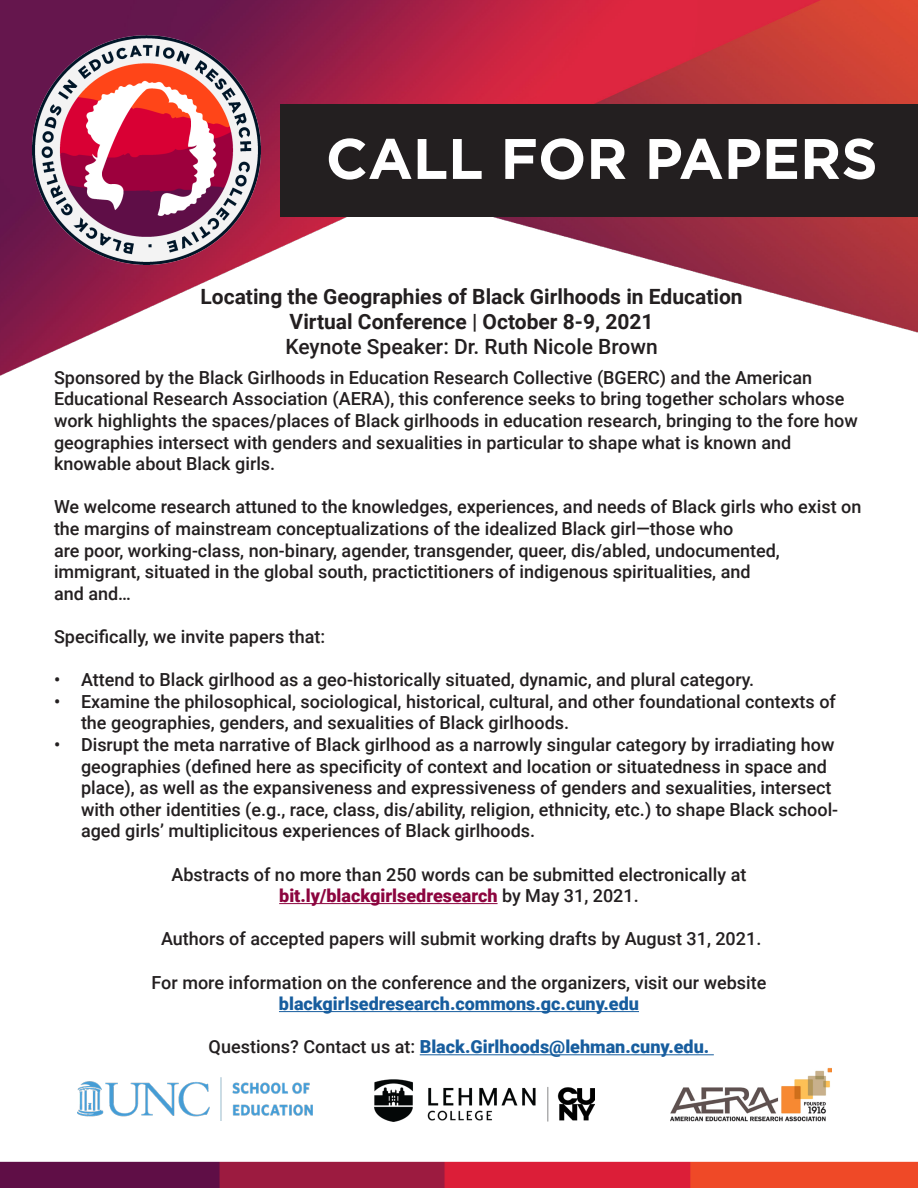
<style>
.page{position:relative;width:918px;height:1188px;background:#fff}
.page>*{position:absolute;margin:0;border:0;box-sizing:border-box;transform-origin:0 0}
.t1{font:700 57px "Gotham HTF";color:#fff}
.t2{font:700 21px "Roboto";color:#231f20}
.t3{font:500 21px "Roboto";color:#231f20}
.t4{font:500 18px/21.6px "Roboto";color:#231f20}
.t5{font:900 18px "Roboto";color:#175d9e}
.t6{font:900 18px "Roboto";color:#8c053f}
.s1{font-weight:500;color:#231f20}
</style>
<div class="page">
<img style="left:671px;top:1055px;width:160px;height:67px">
<img style="left:0;top:0;width:918px;height:376px">
<img style="left:0;top:1161px;width:918px;height:27px">
<hr style="left:279px;top:903px;width:219px;height:1px;background:#8c053f">
<hr style="left:279px;top:1011px;width:360px;height:1px;background:#175d9e">
<hr style="left:420px;top:1054px;width:294px;height:1px;background:#175d9e">
<div style="left:281px;top:104px;width:637px;height:113px;background:#231f20"></div>
<img style="left:32px;top:36px;width:229px;height:229px">
<img style="left:374px;top:1079px;width:221px;height:43px">
<img style="left:77px;top:1077px;width:236px;height:44px">
<p class="t1" style="left:326px;top:126px;width:553px">CALL FOR PAPERS</p>
<p class="t2" style="left:201px;top:282px;width:544px">Locating the Geographies of Black Girlhoods in Education</p>
<p class="t2" style="left:290px;top:307px;width:366px">Virtual Conference | October 8-9, 2021</p>
<p class="t3" style="left:285px;top:332px;width:374px">Keynote Speaker: Dr. Ruth Nicole Brown</p>
<p class="t4" style="left:54px;top:366px;width:805px">Sponsored by the Black Girlhoods in Education Research Collective (BGERC) and the American Educational Research Association (AERA), this conference seeks to bring together scholars whose work highlights the spaces/places of Black girlhoods in education research, bringing to the fore how geographies intersect with genders and sexualities in particular to shape what is known and</p>
<p class="t4" style="left:54px;top:452px;width:223px">knowable about Black girls.</p>
<p class="t4" style="left:54px;top:496px;width:809px">We welcome research attuned to the knowledges, experiences, and needs of Black girls who exist on the margins of mainstream conceptualizations of the idealized Black girl—those who</p>
<p class="t4" style="left:54px;top:539px;width:727px">are poor, working-class, non-binary, agender, transgender, queer, dis/abled, undocumented,</p>
<p class="t4" style="left:54px;top:560px;width:698px">immigrant, situated in the global south, practictitioners of indigenous spiritualities, and</p>
<p class="t4" style="left:54px;top:582px;width:78px">and and…</p>
<p class="t4" style="left:54px;top:625px;width:273px">Specifically, we invite papers that:</p>
<p class="t4" style="left:54px;top:668px;width:702px">• Attend to Black girlhood as a geo-historically situated, dynamic, and plural category.</p>
<p class="t4" style="left:81px;top:690px;width:756px;text-indent:-27px">• Examine the philosophical, sociological, historical, cultural, and other foundational contexts of the geographies, genders, and sexualities of Black girlhoods.</p>
<p class="t4" style="left:81px;top:733px;width:759px;text-indent:-27px">• Disrupt the meta narrative of Black girlhood as a narrowly singular category by irradiating how geographies (defined here as specificity of context and location or situatedness in space and place), as well as the expansiveness and expressiveness of genders and sexualities, intersect with other identities (e.g., race, class, dis/ability, religion, ethnicity, etc.) to shape Black school&shy;aged girls’ multiplicitous experiences of Black girlhoods.</p>
<p class="t4" style="left:172px;top:863px;width:576px">Abstracts of no more than 250 words can be submitted electronically at</p>
<p class="t6" style="left:279px;top:883px;width:361px">bit.ly/blackgirlsedresearch <span class="s1">by May 31, 2021.</span></p>
<p class="t4" style="left:161px;top:928px;width:602px">Authors of accepted papers will submit working drafts by August 31, 2021.</p>
<p class="t4" style="left:152px;top:971px;width:616px">For more information on the conference and the organizers, visit our website</p>
<p class="t5" style="left:279px;top:991px;width:362px">blackgirlsedresearch.commons.gc.cuny.edu</p>
<p class="t5" style="left:209px;top:1034px;width:502px"><span class="s1">Questions? Contact us at:</span> Black.Girlhoods@lehman.cuny.edu.</p>
</div>
